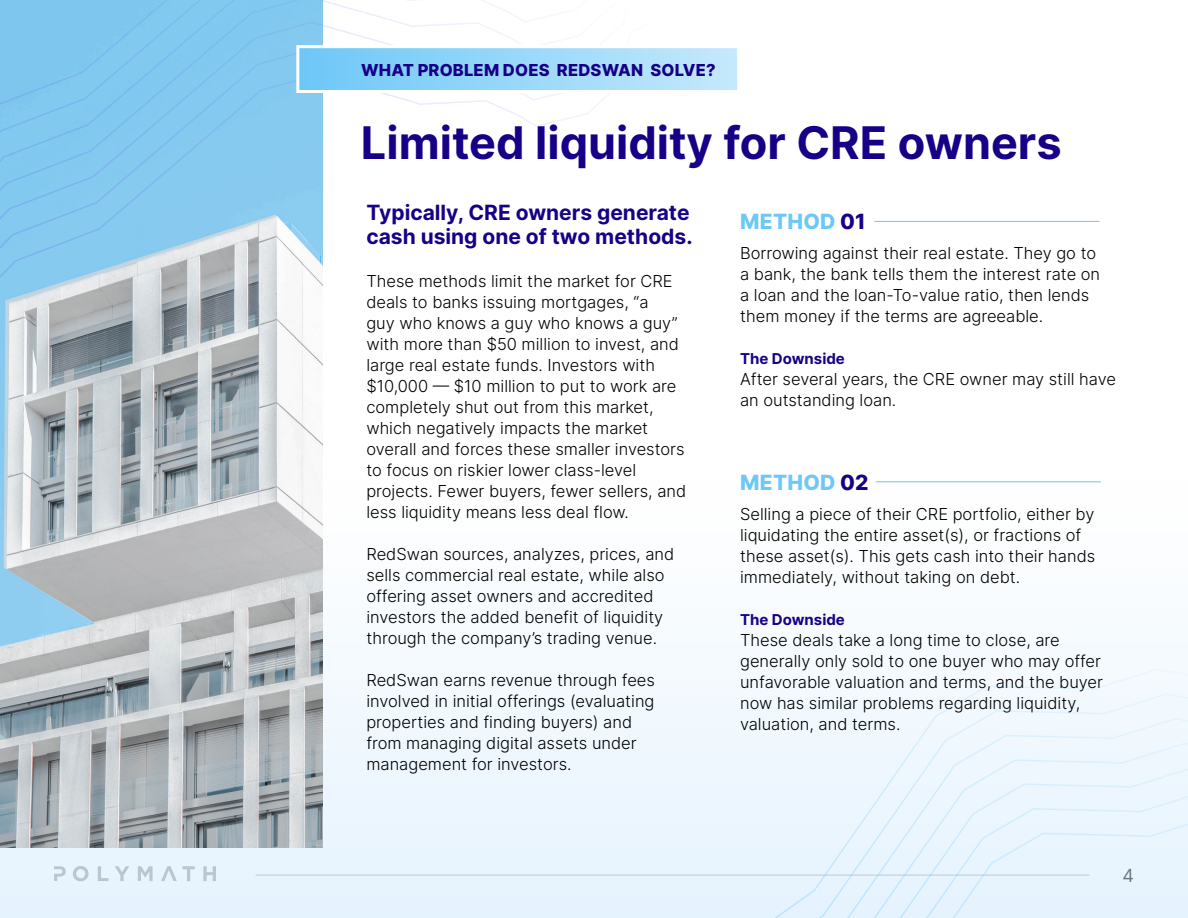
<style>
.page{position:relative;width:1188px;height:918px;background:#fff}
.page>*{position:absolute;margin:0;border:0;box-sizing:border-box;transform-origin:0 0}
.t1{font:700 45px "Inter";color:#170087}
.Kicker{font:700 21px/24px "Inter";color:#170087}
.Body_text{font:800 21px "Inter";letter-spacing:.01em;color:#6dc7f7}
.t2{font:18px "Inter";color:#6b7882}
.Body_text-2{font:16.5px/21px "Inter";color:#000}
.t3{font:800 16.5px "Inter";letter-spacing:.01em;color:#170087}
.Body_text-3{font:700 15px "Inter";color:#170087}
.s1{color:#170087}
</style>
<div class="page">
<div style="left:0;top:478px;width:1188px;height:440px;background:linear-gradient(to bottom,#fffffe,#e5f3fe)"></div>
<svg style="left:54px;top:866px;width:12px;height:15px"></svg>
<svg style="left:73px;top:866px;width:16px;height:15px"></svg>
<svg style="left:98px;top:866px;width:11px;height:15px"></svg>
<svg style="left:115px;top:866px;width:14px;height:15px"></svg>
<svg style="left:138px;top:866px;width:15px;height:15px"></svg>
<svg style="left:161px;top:866px;width:34px;height:15px"></svg>
<svg style="left:203px;top:866px;width:13px;height:15px"></svg>
<hr style="left:256px;top:875px;width:834px;height:1px;background:#6c7d89">
<img style="left:0;top:380px;width:322px;height:468px">
<hr style="left:874px;top:221px;width:226px;height:1px;background:#6dc7f7">
<hr style="left:876px;top:481px;width:225px;height:1px;background:#6dc7f7">
<svg style="left:0;top:0;width:609px;height:380px"></svg>
<svg style="left:689px;top:570px;width:499px;height:348px"></svg>
<svg style="left:295px;top:44px;width:442px;height:50px"></svg>
<p class="t3" style="left:361px;top:58px;width:356px">WHAT PROBLEM DOES REDSWAN SOLVE?</p>
<p class="t1" style="left:361px;top:110px;width:702px">Limited liquidity for CRE owners</p>
<p class="Kicker" style="left:366px;top:200px;width:328px">Typically, CRE owners generate cash using one of two methods.</p>
<p class="Body_text" style="left:740px;top:206px;width:127px">METHOD <span class="s1">01</span></p>
<p class="Body_text-2" style="left:740px;top:242px;width:362px">Borrowing against their real estate. They go to a bank, the bank tells them the interest rate on a loan and the loan-To-value ratio, then lends them money if the terms are agreeable.</p>
<p class="Body_text-3" style="left:740px;top:347px;width:106px">The Downside</p>
<p class="Body_text-2" style="left:740px;top:368px;width:377px">After several years, the CRE owner may still have an outstanding loan.</p>
<p class="Body_text-2" style="left:366px;top:270px;width:321px">These methods limit the market for CRE deals to banks issuing mortgages, “a<br>guy who knows a guy who knows a guy” with more than $50 million to invest, and large real estate funds. Investors with $10,000 — $10 million to put to work are completely shut out from this market, which negatively impacts the market overall and forces these smaller investors to focus on riskier lower class-level projects. Fewer buyers, fewer sellers, and less liquidity means less deal flow.</p>
<p class="Body_text-2" style="left:366px;top:543px;width:309px">RedSwan sources, analyzes, prices, and sells commercial real estate, while also offering asset owners and accredited investors the added benefit of liquidity through the company’s trading venue.</p>
<p class="Body_text-2" style="left:366px;top:669px;width:290px">RedSwan earns revenue through fees involved in initial offerings (evaluating properties and finding buyers) and from managing digital assets under management for investors.</p>
<p class="Body_text" style="left:740px;top:467px;width:130px">METHOD <span class="s1">02</span></p>
<p class="Body_text-2" style="left:740px;top:503px;width:357px">Selling a piece of their CRE portfolio, either by liquidating the entire asset(s), or fractions of these asset(s). This gets cash into their hands immediately, without taking on debt.</p>
<p class="Body_text-3" style="left:740px;top:608px;width:106px">The Downside</p>
<p class="Body_text-2" style="left:740px;top:629px;width:364px">These deals take a long time to close, are generally only sold to one buyer who may offer unfavorable valuation and terms, and the buyer now has similar problems regarding liquidity, valuation, and terms.</p>
<p class="t2" style="left:1122px;top:863px;width:13px">4</p>
</div>
